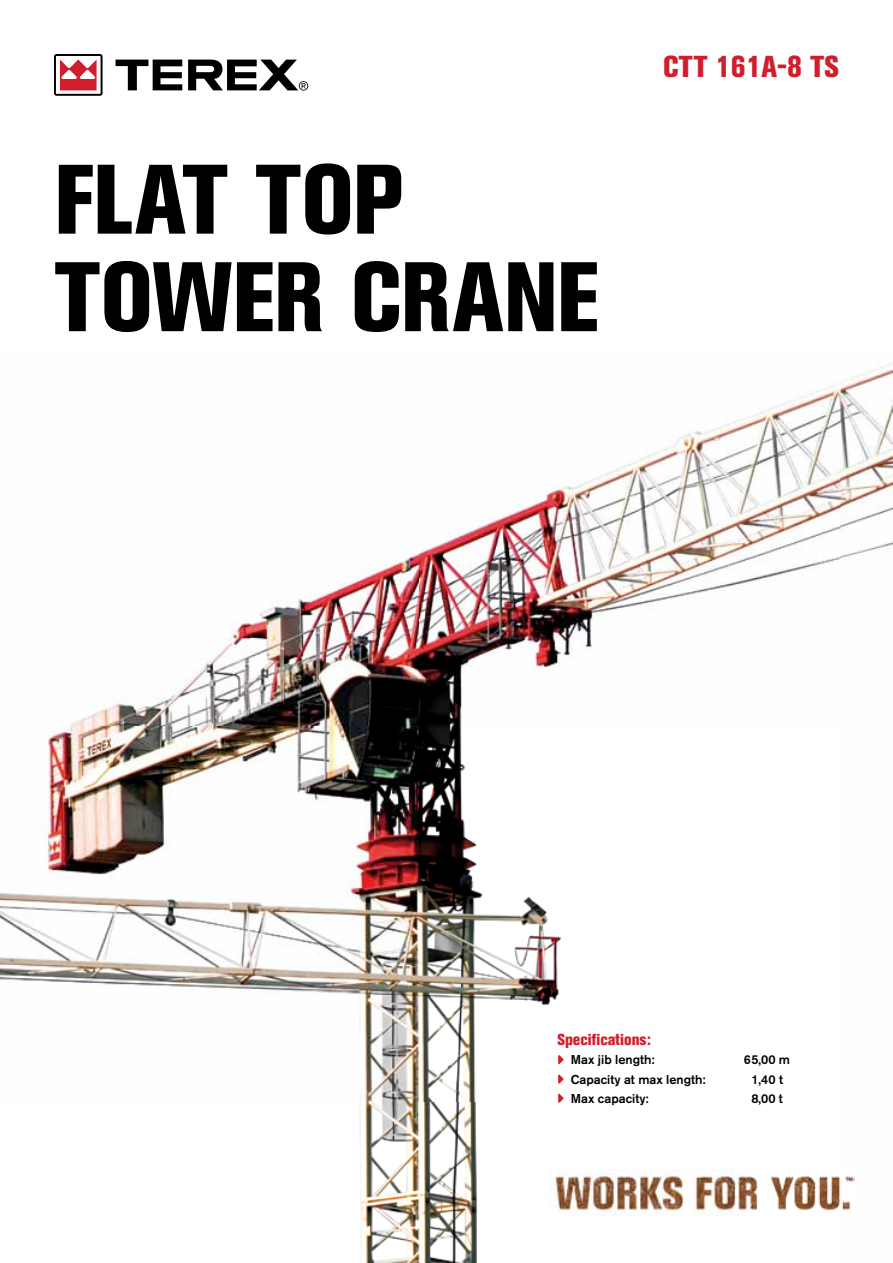
<style>
.page{position:relative;width:893px;height:1263px;background:#fff}
.page>*{position:absolute;margin:0;border:0;box-sizing:border-box;transform-origin:0 0}
.t1{font:800 condensed 97.5px/97.5px "Akzidenz Grotesk BE";color:#000}
.t2{font:800 condensed 30px "Akzidenz Grotesk BE";color:#d11e2c}
.t3{font:800 condensed 15.75px "Akzidenz Grotesk BE";color:#d11e2c}
.t4{font:500 12.75px "Akzidenz Grotesk BE";color:#000}
</style>
<div class="page">
<img style="left:0;top:363px;width:893px;height:900px">
<img style="left:549px;top:1169px;width:305px;height:47px">
<svg style="left:54px;top:54px;width:49px;height:42px"></svg>
<svg style="left:116px;top:60px;width:66px;height:30px"></svg>
<svg style="left:188px;top:60px;width:120px;height:31px"></svg>
<svg style="left:558px;top:1055px;width:5px;height:9px"></svg>
<svg style="left:558px;top:1074px;width:5px;height:9px"></svg>
<svg style="left:558px;top:1094px;width:5px;height:9px"></svg>
<h1 class="t1" style="left:54px;top:152px;width:546px">FLAT TOP<br>TOWER CRANE</h1>
<h2 class="t2" style="left:663px;top:49px;width:177px">CTT 161A-8 TS</h2>
<p class="t3" style="left:557px;top:1030px;width:95px">SPECIFICATIONS:</p>
<p class="t4" style="left:571px;top:1052px;width:85px">Max jib length:</p>
<p class="t4" style="left:744px;top:1052px;width:48px">65,00 m</p>
<p class="t4" style="left:571px;top:1071px;width:136px">Capacity at max length:</p>
<p class="t4" style="left:751px;top:1071px;width:33px">1,40 t</p>
<p class="t4" style="left:571px;top:1091px;width:79px">Max capacity:</p>
<p class="t4" style="left:751px;top:1091px;width:33px">8,00 t</p>
</div>
